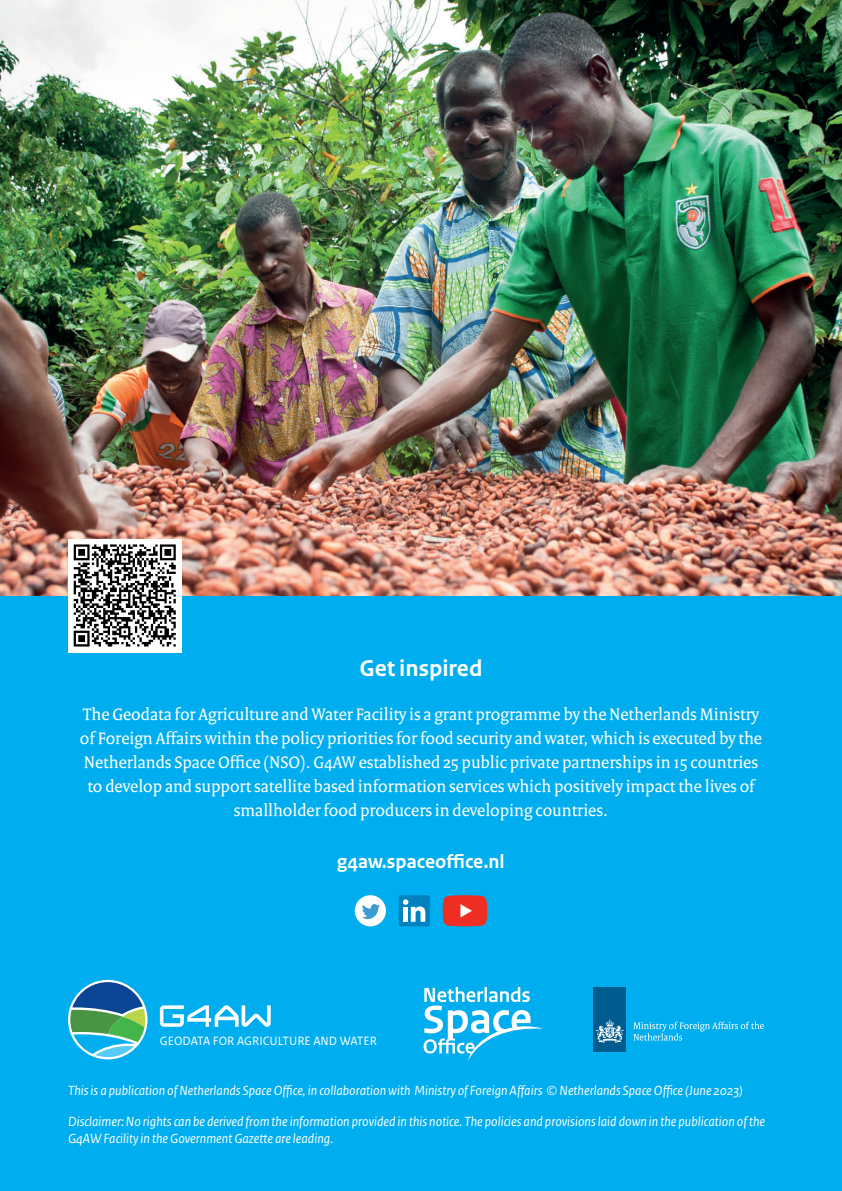
<style>
.page{position:relative;width:842px;height:1191px;background:#fff}
.page>*{position:absolute;margin:0;border:0;box-sizing:border-box;transform-origin:0 0}
.t1{font:700 24px "Rijksoverheid Sans Text";color:#fff}
.t2{font:700 20px "Rijksoverheid Sans Text";color:#fff}
.t3{font:18px/24px "Rijksoverheid Serif";color:#fff;text-align:center}
.t4{font:italic 14px/16.8px "Rijksoverheid Sans Text";color:#fff}
.t5{font:12.6px "Rijksoverheid Sans Text";color:#fff}
</style>
<div class="page">
<div style="left:0;top:595px;width:842px;height:596px;background:#00aeef"></div>
<div style="left:355px;top:895px;width:31px;height:31px;background:#fff;border-radius:50%"></div>
<svg style="left:362px;top:904px;width:18px;height:15px"></svg>
<svg style="left:443px;top:895px;width:44px;height:31px"></svg>
<svg style="left:399px;top:895px;width:31px;height:31px"></svg>
<img style="left:0;top:0;width:842px;height:595px">
<div style="left:68px;top:539px;width:113px;height:113px;background:#fff"></div>
<svg style="left:74px;top:544px;width:102px;height:102px"></svg>
<svg style="left:160px;top:1005px;width:111px;height:21px"></svg>
<svg style="left:68px;top:980px;width:79px;height:79px"></svg>
<svg style="left:70px;top:982px;width:75px;height:75px"></svg>
<svg style="left:424px;top:987px;width:119px;height:74px"></svg>
<div style="left:594px;top:987px;width:32px;height:64px;background:#005b8f"></div>
<svg style="left:596px;top:1019px;width:28px;height:24px"></svg>
<svg style="left:633px;top:1021px;width:131px;height:19px"></svg>
<h1 class="t1" style="left:359px;top:655px;width:125px">Get inspired</h1>
<p class="t3" style="left:80px;top:702px;width:684px">The Geodata for Agriculture and Water Facility is a grant programme by the Netherlands Ministry of Foreign Affairs within the policy priorities for food security and water, which is executed by the Netherlands Space Office (NSO). G4AW established 25 public private partnerships in 15 countries to develop and support satellite based information services which positively impact the lives of smallholder food producers in developing countries.</p>
<p class="t2" style="left:337px;top:850px;width:169px">g4aw.spaceoffice.nl</p>
<p class="t5" style="left:160px;top:1033px;width:219px">GEODATA FOR AGRICULTURE AND WATER</p>
<p class="t4" style="left:68px;top:1082px;width:676px">This is a publication of Netherlands Space Office, in collaboration with Ministry of Foreign Affairs © Netherlands Space Office (June 2023)</p>
<p class="t4" style="left:68px;top:1113px;width:699px">Disclaimer: No rights can be derived from the information provided in this notice. The policies and provisions laid down in the publication of the<br>G4AW Facility in the Government Gazette are leading.</p>
</div>
